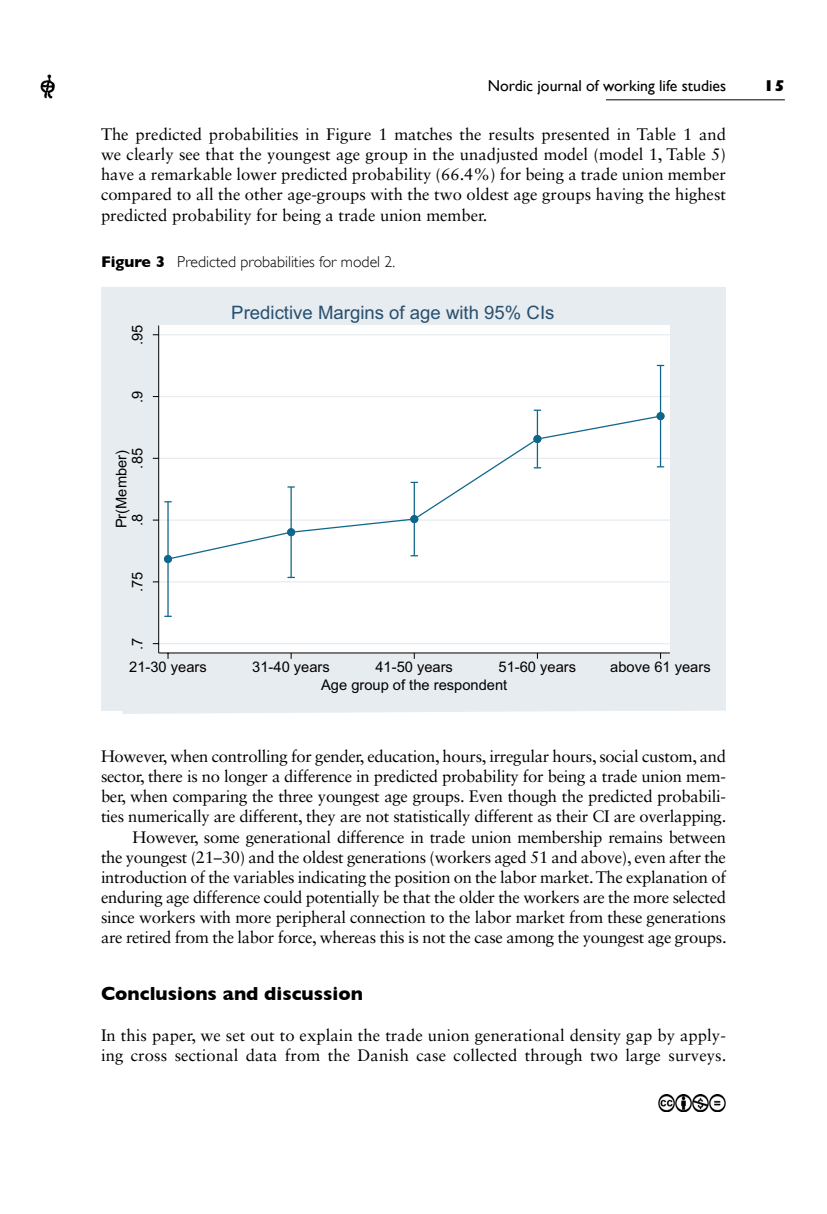
<style>
.page{position:relative;width:827px;height:1214px;background:#fff}
.page>*{position:absolute;margin:0;border:0;box-sizing:border-box;transform-origin:0 0}
.t1{font:700 19.25px "Gill Sans";color:#000}
.t2{font:18.55px "Arial";color:#28506f}
.t3{font:16.62px/20.1px "Sabon LT Std";letter-spacing:-.015em;color:#000;text-align:justify}
.t4{font:16.62px/20.1px "Sabon LT Std";letter-spacing:.005em;color:#000}
.t5{font:300 15.75px "Gill Sans";color:#000}
.t6{font:15.75px "Gill Sans";color:#000}
.t7{font:800 15.75px "Gill Sans";color:#000}
.t8{font:14.7px "Arial";color:#000}
.s1{font-weight:700}
</style>
<div class="page">
<img style="left:41px;top:74px;width:14px;height:25px">
<img style="left:658px;top:1094px;width:68px;height:17px">
<hr style="left:606px;top:99px;width:178px;height:1px;background:#000">
<div style="left:101px;top:287px;width:583px;height:423px;background:#e7ecf0"></div>
<svg style="left:122px;top:289px;width:603px;height:425px"></svg>
<div style="left:159px;top:325px;width:511px;height:328px;background:#fff"></div>
<hr style="left:159px;top:643px;width:511px;height:1px;background:#e7ecf0">
<hr style="left:159px;top:581px;width:511px;height:1px;background:#e7ecf0">
<hr style="left:159px;top:519px;width:511px;height:1px;background:#e7ecf0">
<hr style="left:159px;top:457px;width:511px;height:2px;background:#e7ecf0">
<hr style="left:159px;top:396px;width:511px;height:1px;background:#e7ecf0">
<hr style="left:159px;top:334px;width:511px;height:1px;background:#e7ecf0">
<hr style="left:167px;top:502px;width:2px;height:114px;background:#0e678a">
<svg style="left:165px;top:615px;width:6px;height:2px"></svg>
<hr style="left:290px;top:487px;width:2px;height:90px;background:#0e678a">
<hr style="left:537px;top:410px;width:1px;height:58px;background:#0e678a">
<hr style="left:660px;top:365px;width:1px;height:102px;background:#0e678a">
<svg style="left:166px;top:414px;width:496px;height:146px"></svg>
<div style="left:164px;top:555px;width:8px;height:8px;background:#0e678a;border-radius:50%"></div>
<div style="left:164px;top:555px;width:8px;height:8px;border:1px solid #0e678a;border-radius:50%"></div>
<div style="left:287px;top:528px;width:8px;height:8px;background:#0e678a;border-radius:50%"></div>
<div style="left:287px;top:528px;width:8px;height:8px;border:1px solid #0e678a;border-radius:50%"></div>
<div style="left:410px;top:515px;width:8px;height:8px;background:#0e678a;border-radius:50%"></div>
<div style="left:410px;top:515px;width:8px;height:8px;border:1px solid #0e678a;border-radius:50%"></div>
<div style="left:533px;top:435px;width:8px;height:8px;background:#0e678a;border-radius:50%"></div>
<div style="left:533px;top:435px;width:8px;height:8px;border:1px solid #0e678a;border-radius:50%"></div>
<div style="left:656px;top:412px;width:8px;height:8px;background:#0e678a;border-radius:50%"></div>
<div style="left:656px;top:412px;width:8px;height:8px;border:1px solid #0e678a;border-radius:50%"></div>
<hr style="left:158px;top:325px;width:1px;height:328px;background:#000">
<hr style="left:159px;top:652px;width:511px;height:1px;background:#000">
<p class="t6" style="left:488px;top:76px;width:240px">Nordic journal of working life studies</p>
<p class="t7" style="left:763px;top:76px;width:23px">15</p>
<p class="t3" style="left:101px;top:124px;width:626px">The predicted probabilities in Figure 1 matches the results presented in Table 1 and we clearly see that the youngest age group in the unadjusted model (model 1, Table 5) have a remarkable lower predicted probability (66.4%) for being a trade union member compared to all the other age-groups with the two oldest age groups having the highest predicted probability for being a trade union member.</p>
<p class="t5" style="left:101px;top:253px;width:296px"><span class="s1">Figure 3</span> Predicted probabilities for model 2.</p>
<p class="t8" style="left:128px;top:345px;width:22px;rotate:-90deg">.95</p>
<p class="t8" style="left:128px;top:403px;width:14px;rotate:-90deg">.9</p>
<p class="t8" style="left:128px;top:468px;width:22px;rotate:-90deg">.85</p>
<p class="t8" style="left:112px;top:528px;width:80px;rotate:-90deg">Pr(Member)</p>
<p class="t8" style="left:128px;top:526px;width:14px;rotate:-90deg">.8</p>
<p class="t8" style="left:128px;top:592px;width:22px;rotate:-90deg">.75</p>
<p class="t8" style="left:128px;top:649px;width:14px;rotate:-90deg">.7</p>
<p class="t2" style="left:231px;top:301px;width:325px">Predictive Margins of age with 95% CIs</p>
<p class="t8" style="left:129px;top:657px;width:79px">21-30 years</p>
<p class="t8" style="left:252px;top:657px;width:79px">31-40 years</p>
<p class="t8" style="left:375px;top:657px;width:79px">41-50 years</p>
<p class="t8" style="left:498px;top:657px;width:79px">51-60 years</p>
<p class="t8" style="left:610px;top:657px;width:102px">above 61 years</p>
<p class="t8" style="left:321px;top:675px;width:188px">Age group of the respondent</p>
<p class="t3" style="left:101px;top:746px;width:627px;text-align:right">However, when controlling for gender, education, hours, irregular hours, social custom, and sector, there is no longer a difference in predicted probability for being a trade union mem&shy;ber, when comparing the three youngest age groups. Even though the predicted probabili&shy;ties numerically are different, they are not statistically different as their CI are overlapping.<br>However, some generational difference in trade union membership remains between<br>the youngest (21–30) and the oldest generations (workers aged 51 and above), even after the introduction of the variables indicating the position on the labor market. The explanation of enduring age difference could potentially be that the older the workers are the more selected since workers with more peripheral connection to the labor market from these generations are retired from the labor force, whereas this is not the case among the youngest age groups.</p>
<p class="t1" style="left:101px;top:981px;width:263px">Conclusions and discussion</p>
<p class="t4" style="left:101px;top:1024px;width:627px">In this paper, we set out to explain the trade union generational density gap by apply&shy;ing cross sectional data from the Danish case collected through two large surveys.</p>
</div>
